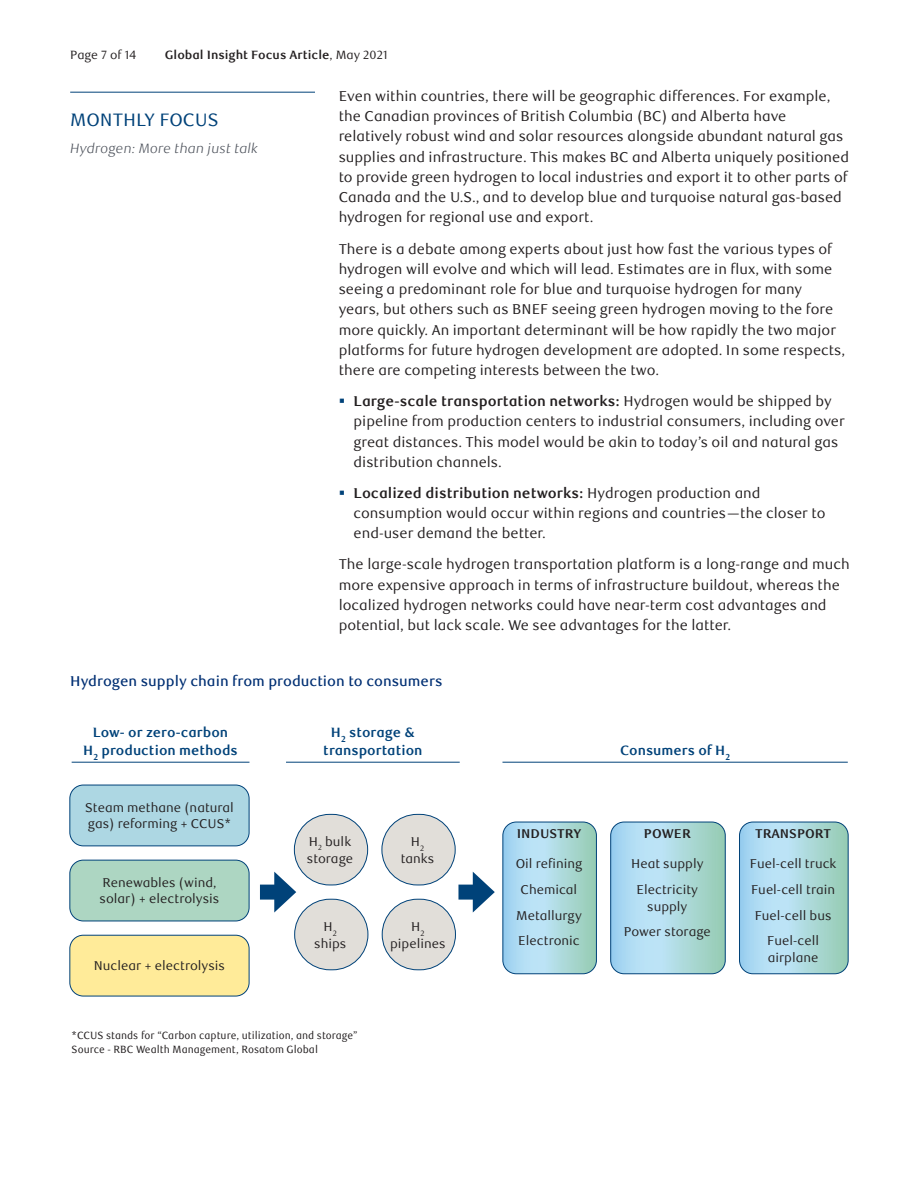
<style>
.page{position:relative;width:918px;height:1188px;background:#fff}
.page>*{position:absolute;margin:0;border:0;box-sizing:border-box;transform-origin:0 0}
.t1{font:18px "RBC Text";color:#004279}
.FA_body_text{font:14.25px/20.2px "RBC Text";color:#231f20}
.Exhibit_Title{font:500 14.25px "RBC Text";color:#002f73}
.t2{font:700 13.5px/18px "RBC Text";color:#004279;text-align:center}
.t3{font:italic 300 13.5px "RBC Text";color:#4e535c}
.t4{font:12.75px/25.7px "RBC Text";color:#231f20;text-align:center}
.t5{font:700 12.75px "RBC Text";color:#231f20}
.t6{font:700 12px "RBC Text";color:#231f20}
.t7{font:12px "RBC Text";color:#231f20}
.t8{font:10.5px/13.5px "RBC Text Cond";color:#231f20}
.s1{font-weight:400}
.s2{font-weight:700}
</style>
<div class="page">
<hr style="left:70px;top:92px;width:245px;height:1px;background:#004279">
<div style="left:260px;top:885px;width:23px;height:15px;background:#004279"></div>
<svg style="left:274px;top:872px;width:22px;height:41px"></svg>
<div style="left:70px;top:785px;width:179px;height:61px;background:#add7e3;border-radius:14px"></div>
<div style="left:69px;top:785px;width:180px;height:61px;border:1px solid #004279;border-radius:14px"></div>
<div style="left:70px;top:860px;width:179px;height:61px;background:#add6c2;border-radius:14px"></div>
<div style="left:69px;top:860px;width:180px;height:61px;border:1px solid #004279;border-radius:14px"></div>
<div style="left:70px;top:935px;width:179px;height:61px;background:#ffeb99;border-radius:14px"></div>
<div style="left:69px;top:935px;width:180px;height:61px;border:1px solid #004279;border-radius:14px"></div>
<div style="left:294px;top:814px;width:74px;height:71px;background:#e1ded9;border-radius:35px"></div>
<div style="left:294px;top:814px;width:74px;height:71px;border:1px solid #004279;border-radius:35px"></div>
<div style="left:382px;top:814px;width:73px;height:71px;background:#e1ded9;border-radius:35px"></div>
<div style="left:382px;top:814px;width:74px;height:71px;border:1px solid #004279;border-radius:35px"></div>
<div style="left:382px;top:899px;width:73px;height:71px;background:#e1ded9;border-radius:35px"></div>
<div style="left:382px;top:899px;width:74px;height:71px;border:1px solid #004279;border-radius:35px"></div>
<div style="left:295px;top:899px;width:73px;height:71px;background:#e1ded9;border-radius:35px"></div>
<div style="left:294px;top:899px;width:74px;height:71px;border:1px solid #004279;border-radius:35px"></div>
<svg style="left:504px;top:822px;width:92px;height:152px"></svg>
<div style="left:502px;top:822px;width:95px;height:152px;border:1px solid #004279;border-radius:14px"></div>
<svg style="left:612px;top:822px;width:112px;height:152px"></svg>
<div style="left:610px;top:822px;width:116px;height:152px;border:1px solid #004279;border-radius:13px"></div>
<svg style="left:740px;top:822px;width:107px;height:152px"></svg>
<div style="left:739px;top:822px;width:110px;height:152px;border:1px solid #004279;border-radius:14px"></div>
<div style="left:458px;top:885px;width:23px;height:15px;background:#004279"></div>
<svg style="left:473px;top:872px;width:22px;height:41px"></svg>
<hr style="left:72px;top:762px;width:177px;height:1px;background:#004279">
<hr style="left:286px;top:762px;width:174px;height:1px;background:#004279">
<hr style="left:502px;top:762px;width:346px;height:1px;background:#004279">
<p class="t7" style="left:70px;top:47px;width:68px">Page 7 of 14</p>
<p class="t6" style="left:165px;top:47px;width:224px">Global Insight Focus Article<span class="s1">, May 2021</span></p>
<p class="t1" style="left:70px;top:110px;width:150px">MONTHLY FOCUS</p>
<p class="t3" style="left:70px;top:140px;width:189px">Hydrogen: More than just talk</p>
<p class="FA_body_text" style="left:339px;top:86px;width:512px">Even within countries, there will be geographic differences. For example, the Canadian provinces of British Columbia (BC) and Alberta have relatively robust wind and solar resources alongside abundant natural gas supplies and infrastructure. This makes BC and Alberta uniquely positioned to provide green hydrogen to local industries and export it to other parts of Canada and the U.S., and to develop blue and turquoise natural gas-based hydrogen for regional use and export.</p>
<p class="FA_body_text" style="left:339px;top:239px;width:508px">There is a debate among experts about just how fast the various types of hydrogen will evolve and which will lead. Estimates are in flux, with some seeing a predominant role for blue and turquoise hydrogen for many years, but others such as BNEF seeing green hydrogen moving to the fore more quickly. An important determinant will be how rapidly the two major platforms for future hydrogen development are adopted. In some respects, there are competing interests between the two.</p>
<p class="FA_body_text" style="left:354px;top:391px;width:493px"><span class="s2">Large-scale transportation networks:</span> Hydrogen would be shipped by pipeline from production centers to industrial consumers, including over great distances. This model would be akin to today’s oil and natural gas distribution channels.</p>
<p class="FA_body_text" style="left:354px;top:483px;width:474px"><span class="s2">Localized distribution networks:</span> Hydrogen production and consumption would occur within regions and countries—the closer to end-user demand the better.</p>
<p class="FA_body_text" style="left:339px;top:555px;width:513px">The large-scale hydrogen transportation platform is a long-range and much more expensive approach in terms of infrastructure buildout, whereas the localized hydrogen networks could have near-term cost advantages and potential, but lack scale. We see advantages for the latter.</p>
<p class="Exhibit_Title" style="left:70px;top:673px;width:374px">Hydrogen supply chain from production to consumers</p>
<p class="t2" style="left:83px;top:724px;width:156px">Low- or zero-carbon<br>H<sub>2</sub> production methods</p>
<p class="t2" style="left:323px;top:724px;width:101px">H<sub>2</sub> storage &amp; transportation</p>
<p class="t4" style="left:85px;top:799px;width:150px;line-height:16.5px;text-align:left">Steam methane (natural gas) reforming + CCUS*</p>
<p class="t4" style="left:100px;top:875px;width:121px;line-height:16.5px;text-align:left">Renewables (wind, solar) + electrolysis</p>
<p class="t4" style="left:94px;top:953px;width:133px">Nuclear + electrolysis</p>
<p class="t4" style="left:307px;top:834px;width:48px;line-height:16.5px;text-align:left">H<sub>2</sub> bulk storage</p>
<p class="t4" style="left:401px;top:834px;width:35px;line-height:16.5px">H<sub>2 </sub>tanks</p>
<p class="t4" style="left:314px;top:919px;width:34px;line-height:16.5px">H<sub>2 </sub>ships</p>
<p class="t4" style="left:390px;top:919px;width:57px;line-height:16.5px">H<sub>2 </sub>pipelines</p>
<p class="t8" style="left:72px;top:1029px;width:287px">*CCUS stands for “Carbon capture, utilization, and storage”<br>Source - RBC Wealth Management, Rosatom Global</p>
<p class="t5" style="left:517px;top:826px;width:66px">INDUSTRY</p>
<p class="t4" style="left:516px;top:851px;width:68px">Oil refining<br>Chemical<br>Metallurgy<br>Electronic</p>
<p class="t2" style="left:620px;top:742px;width:112px">Consumers of H<sub>2</sub></p>
<p class="t5" style="left:644px;top:826px;width:48px">POWER</p>
<p class="t4" style="left:631px;top:851px;width:74px">Heat supply<br>Electricity</p>
<p class="t4" style="left:624px;top:894px;width:88px">supply<br>Power storage</p>
<p class="t5" style="left:755px;top:826px;width:77px">TRANSPORT</p>
<p class="t4" style="left:750px;top:851px;width:88px">Fuel-cell truck<br>Fuel-cell train<br>Fuel-cell bus<br>Fuel-cell</p>
<p class="t4" style="left:768px;top:945px;width:52px">airplane</p>
</div>
